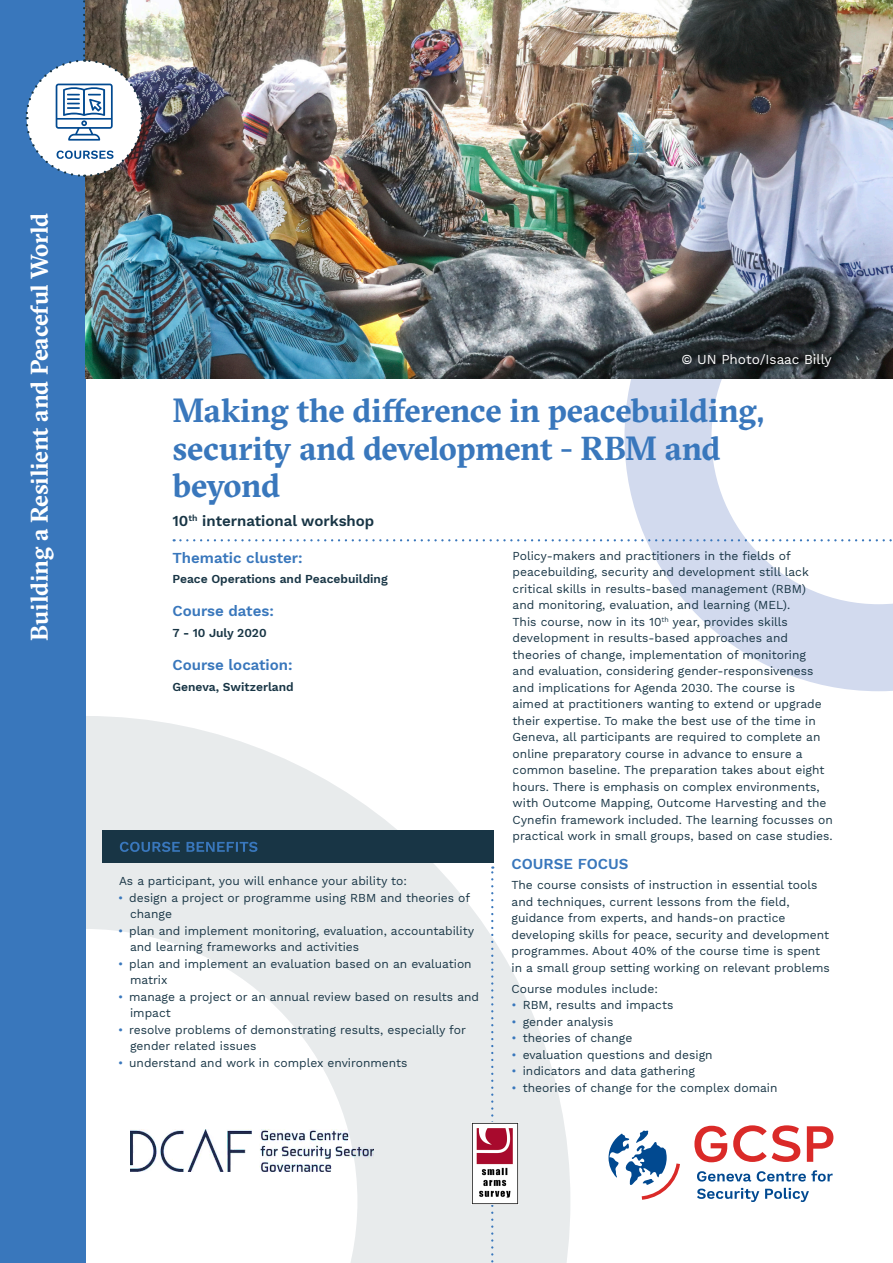
<style>
.page{position:relative;width:893px;height:1263px;background:#fff}
.page>*{position:absolute;margin:0;border:0;box-sizing:border-box;transform-origin:0 0}
.Main_heading{font:700 33px/37.5px "GT Sectra";letter-spacing:-.01em;color:#3977bc}
.t1{font:700 24px "GT Sectra";letter-spacing:-.005em;color:#fff}
.Sub-heads_green{font:600 15px "Work Sans";color:#3977bc}
.Sub-heading{font:600 15px "Work Sans";color:#183545}
.t2{font:13.5px "Work Sans";color:#fff}
.Body_copy{font:12px/16.5px "Work Sans";color:#183545}
.Sub-heads_green-2{font:12px/16.5px "Work Sans";color:#183545}
.t3{font:600 12px "Work Sans";color:#183545}
.Course_benefits{font:12px "Work Sans";color:#183545}
.Bullets{font:12px "Work Sans";color:#183545}
.s1{color:#3977bc}
</style>
<div class="page">
<svg style="left:85px;top:716px;width:485px;height:547px"></svg>
<svg style="left:624px;top:378px;width:269px;height:313px"></svg>
<svg style="left:491px;top:866px;width:2px;height:397px"></svg>
<div style="left:102px;top:830px;width:392px;height:33px;background:#183545"></div>
<svg style="left:120px;top:842px;width:137px;height:10px"></svg>
<div style="left:0;top:0;width:85px;height:1263px;background:#3977bc"></div>
<svg style="left:608px;top:1130px;width:72px;height:70px"></svg>
<svg style="left:694px;top:1126px;width:33px;height:36px"></svg>
<svg style="left:733px;top:1125px;width:67px;height:37px"></svg>
<svg style="left:807px;top:1126px;width:26px;height:36px"></svg>
<svg style="left:697px;top:1171px;width:54px;height:10px"></svg>
<svg style="left:757px;top:1170px;width:76px;height:11px"></svg>
<svg style="left:697px;top:1188px;width:62px;height:14px"></svg>
<svg style="left:765px;top:1188px;width:44px;height:14px"></svg>
<img style="left:85px;top:0;width:808px;height:378px">
<svg style="left:174px;top:539px;width:719px;height:2px"></svg>
<img style="left:131px;top:1130px;width:242px;height:41px">
<img style="left:472px;top:1123px;width:47px;height:81px">
<svg style="left:25px;top:0;width:119px;height:178px"></svg>
<p class="t1" style="left:25px;top:641px;width:429px;rotate:-90deg">Building a Resilient and Peaceful World</p>
<p class="t2" style="left:681px;top:352px;width:152px">© UN Photo/Isaac Billy</p>
<p class="Main_heading" style="left:173px;top:392px;width:593px">Making the difference in peacebuilding, security and development - RBM and beyond</p>
<p class="Sub-heading" style="left:173px;top:513px;width:203px">10<sup>th</sup> international workshop</p>
<p class="Sub-heads_green" style="left:173px;top:549px;width:132px">Thematic cluster:</p>
<p class="t3" style="left:173px;top:572px;width:217px">Peace Operations and Peacebuilding</p>
<p class="Sub-heads_green" style="left:173px;top:602px;width:103px">Course dates:</p>
<p class="t3" style="left:173px;top:626px;width:96px">7 - 10 July 2020</p>
<p class="Sub-heads_green" style="left:173px;top:656px;width:122px">Course location:</p>
<p class="t3" style="left:173px;top:680px;width:123px">Geneva, Switzerland</p>
<p class="Course_benefits" style="left:119px;top:874px;width:289px">As a participant, you will enhance your ability to:</p>
<p class="Body_copy" style="left:130px;top:890px;width:342px;text-indent:-12px"><span class="s1">•</span> design a project or programme using RBM and theories of change</p>
<p class="Body_copy" style="left:130px;top:923px;width:346px;text-indent:-12px"><span class="s1">•</span> plan and implement monitoring, evaluation, accountability and learning frameworks and activities</p>
<p class="Body_copy" style="left:130px;top:956px;width:343px;text-indent:-12px"><span class="s1">•</span> plan and implement an evaluation based on an evaluation matrix</p>
<p class="Body_copy" style="left:130px;top:989px;width:351px;text-indent:-12px"><span class="s1">•</span> manage a project or an annual review based on results and impact</p>
<p class="Body_copy" style="left:130px;top:1022px;width:337px;text-indent:-12px"><span class="s1">•</span> resolve problems of demonstrating results, especially for gender related issues</p>
<p class="Body_copy" style="left:118px;top:1055px;width:291px"><span class="s1">•</span> understand and work in complex environments</p>
<p class="Body_copy" style="left:513px;top:548px;width:322px">Policy-makers and practitioners in the fields of peacebuilding, security and development still lack critical skills in results-based management (RBM)<br>and monitoring, evaluation, and learning (MEL).<br>This course, now in its 10<sup>th</sup> year, provides skills development in results-based approaches and theories of change, implementation of monitoring<br>and evaluation, considering gender-responsiveness and implications for Agenda 2030. The course is aimed at practitioners wanting to extend or upgrade their expertise. To make the best use of the time in Geneva, all participants are required to complete an online preparatory course in advance to ensure a common baseline. The preparation takes about eight hours. There is emphasis on complex environments, with Outcome Mapping, Outcome Harvesting and the Cynefin framework included. The learning focusses on practical work in small groups, based on case studies.</p>
<p class="Sub-heads_green" style="left:512px;top:855px;width:118px">COURSE FOCUS</p>
<p class="Sub-heads_green-2" style="left:512px;top:878px;width:320px">The course consists of instruction in essential tools and techniques, current lessons from the field, guidance from experts, and hands-on practice developing skills for peace, security and development programmes. About 40% of the course time is spent in a small group setting working on relevant problems</p>
<p class="Bullets" style="left:512px;top:981px;width:148px">Course modules include:</p>
<p class="Body_copy" style="left:512px;top:997px;width:163px"><span class="s1">•</span> RBM, results and impacts</p>
<p class="Body_copy" style="left:512px;top:1014px;width:103px"><span class="s1">•</span> gender analysis</p>
<p class="Body_copy" style="left:512px;top:1030px;width:122px"><span class="s1">•</span> theories of change</p>
<p class="Body_copy" style="left:512px;top:1047px;width:203px"><span class="s1">•</span> evaluation questions and design</p>
<p class="Body_copy" style="left:512px;top:1063px;width:185px"><span class="s1">•</span> indicators and data gathering</p>
<p class="Body_copy" style="left:512px;top:1080px;width:267px"><span class="s1">•</span> theories of change for the complex domain</p>
</div>
